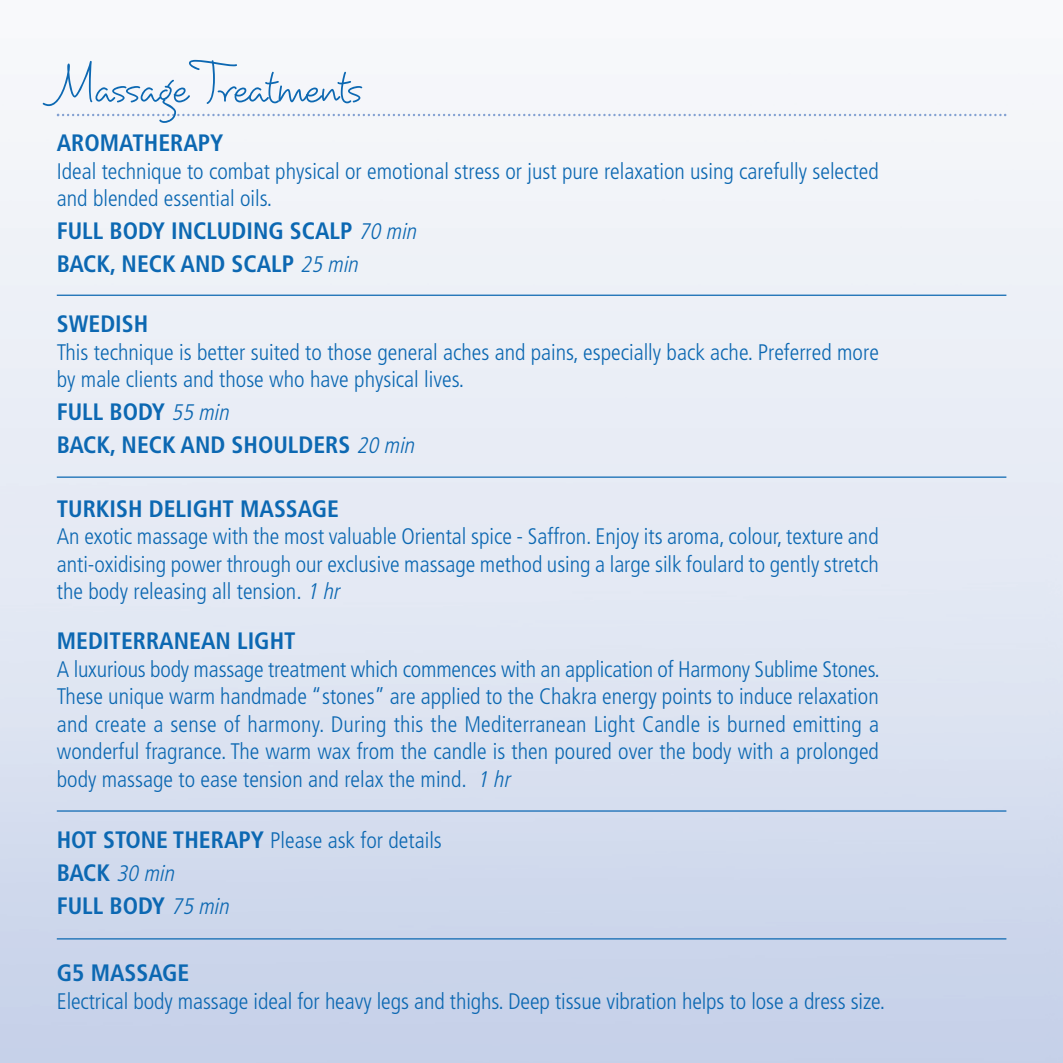
<style>
.page{position:relative;width:1063px;height:1063px;background:#fff}
.page>*{position:absolute;margin:0;border:0;box-sizing:border-box;transform-origin:0 0}
.t1{font:50px "Dartangnon ITC Std";color:#0c68b2}
.t2{font:700 condensed 23.75px/33px "Frutiger LT Std";color:#0c68b2}
.t3{font:300 condensed 22.5px/27.5px "Frutiger LT Std";color:#0c68b2}
.s1{font-weight:300;font-style:italic;font-size:22.5px}
.s2{font-style:italic}
.s3{font-weight:300;font-size:22.5px}
</style>
<div class="page">
<svg style="left:57px;top:114px;width:949px;height:2px"></svg>
<hr style="left:57px;top:295px;width:949px;height:1px;background:#0c68b2">
<hr style="left:57px;top:477px;width:949px;height:1px;background:#0c68b2">
<hr style="left:57px;top:810px;width:949px;height:2px;background:#0c68b2">
<hr style="left:57px;top:938px;width:949px;height:2px;background:#0c68b2">
<p class="t1" style="left:57px;top:57px;width:306px">Massage Treatments</p>
<p class="t2" style="left:57px;top:129px;width:168px">AROMATHERAPY</p>
<p class="t3" style="left:57px;top:159px;width:824px">Ideal technique to combat physical or emotional stress or just pure relaxation using carefully selected and blended essential oils.</p>
<p class="t2" style="left:57px;top:216px;width:365px">FULL BODY INCLUDING SCALP <span class="s1">70 min<br></span>BACK, NECK AND SCALP <span class="s1">25 min</span></p>
<p class="t2" style="left:57px;top:309px;width:93px">SWEDISH</p>
<p class="t3" style="left:57px;top:340px;width:824px">This technique is better suited to those general aches and pains, especially back ache. Preferred more by male clients and those who have physical lives.</p>
<p class="t2" style="left:57px;top:397px;width:363px">FULL BODY <span class="s1">55 min<br></span>BACK, NECK AND SHOULDERS <span class="s1">20 min</span></p>
<p class="t2" style="left:57px;top:494px;width:284px">TURKISH DELIGHT MASSAGE</p>
<p class="t3" style="left:57px;top:525px;width:824px;text-align:justify">An exotic massage with the most valuable Oriental spice - Saffron. Enjoy its aroma, colour, texture and anti-oxidising power through our exclusive massage method using a large silk foulard to gently stretch the body releasing all tension. <span class="s2">1 hr</span></p>
<p class="t2" style="left:57px;top:626px;width:240px">MEDITERRANEAN LIGHT</p>
<p class="t3" style="left:57px;top:657px;width:825px;text-align:justify">A luxurious body massage treatment which commences with an application of Harmony Sublime Stones.<br>These unique warm handmade “stones” are applied to the Chakra energy points to induce relaxation and create a sense of harmony. During this the Mediterranean Light Candle is burned emitting a wonderful fragrance. The warm wax from the candle is then poured over the body with a prolonged body massage to ease tension and relax the mind. <span class="s2">1 hr</span></p>
<p class="t2" style="left:57px;top:825px;width:387px">HOT STONE THERAPY <span class="s3">Please ask for details<br></span>BACK <span class="s1">30 min</span></p>
<p class="t2" style="left:57px;top:891px;width:178px">FULL BODY <span class="s1">75 min</span></p>
<p class="t2" style="left:57px;top:958px;width:134px">G5 MASSAGE</p>
<p class="t3" style="left:57px;top:990px;width:830px">Electrical body massage ideal for heavy legs and thighs. Deep tissue vibration helps to lose a dress size.</p>
</div>
